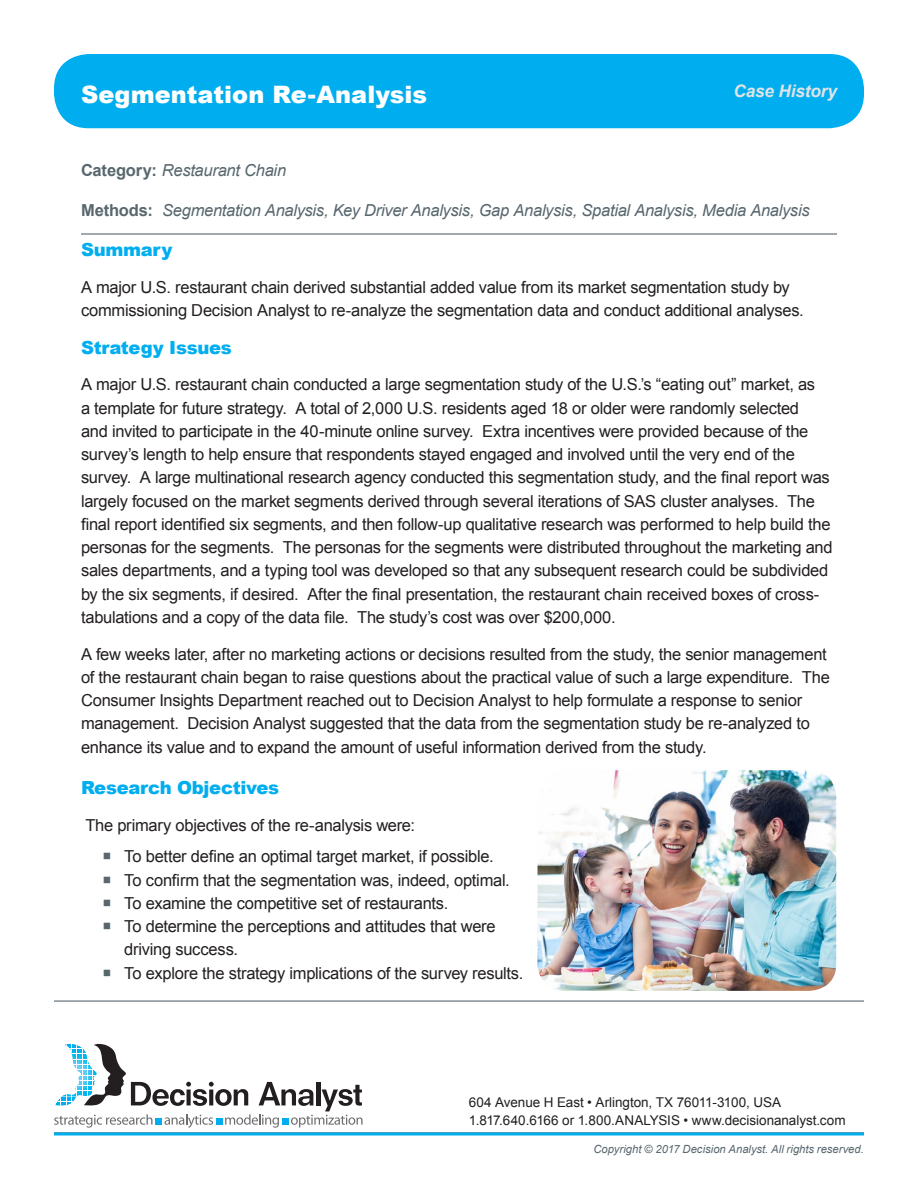
<style>
.page{position:relative;width:918px;height:1188px;background:#fff}
.page>*{position:absolute;margin:0;border:0;box-sizing:border-box;transform-origin:0 0}
.Subhead{font:900 24px "Arial";color:#fff}
.Subhead-2{font:900 18px "Arial";letter-spacing:-.015em;color:#00aeef}
.Body{font:900 18px "Arial";letter-spacing:-.015em;color:#00aeef}
.t1{font:italic 700 17.25px "Arial";letter-spacing:-.01em;color:#dfe3e7}
.Body-2{font:16.5px/23.2px "Arial";letter-spacing:-.015em;color:#231f20}
.methods{font:italic 16.5px "Arial";letter-spacing:-.015em;color:#58676e}
.t2{font:13.5px/18px "Arial";letter-spacing:-.005em;color:#231f20}
.t3{font:italic 11.25px "Arial";color:#58676e}
.s1{font-weight:700;font-style:normal}
</style>
<div class="page">
<div style="left:54px;top:54px;width:810px;height:74px;background:#00aeef;border-radius:34px"></div>
<svg style="left:54px;top:1132px;width:810px;height:4px;background:#31b4e4"></svg>
<hr style="left:54px;top:1000px;width:810px;height:2px;background:#58676e">
<svg style="left:54px;top:1044px;width:309px;height:84px"></svg>
<hr style="left:81px;top:233px;width:756px;height:2px;background:#58676e">
<img style="left:538px;top:770px;width:298px;height:221px">
<p class="Subhead" style="left:81px;top:77px;width:348px">Segmentation Re-Analysis</p>
<p class="t1" style="left:733px;top:80px;width:105px">Case History</p>
<p class="methods" style="left:81px;top:159px;width:207px"><span class="s1">Category:</span> Restaurant Chain</p>
<p class="methods" style="left:81px;top:199px;width:730px"><span class="s1">Methods:</span> Segmentation Analysis, Key Driver Analysis, Gap Analysis, Spatial Analysis, Media Analysis</p>
<p class="Subhead-2" style="left:81px;top:237px;width:93px">Summary</p>
<p class="Body-2" style="left:81px;top:276px;width:724px">A major U.S. restaurant chain derived substantial added value from its market segmentation study by commissioning Decision Analyst to re-analyze the segmentation data and conduct additional analyses.</p>
<p class="Body" style="left:81px;top:334px;width:152px">Strategy Issues</p>
<p class="Body-2" style="left:81px;top:373px;width:753px">A major U.S. restaurant chain conducted a large segmentation study of the U.S.’s “eating out” market, as<br>a template for future strategy. A total of 2,000 U.S. residents aged 18 or older were randomly selected<br>and invited to participate in the 40-minute online survey. Extra incentives were provided because of the survey’s length to help ensure that respondents stayed engaged and involved until the very end of the survey. A large multinational research agency conducted this segmentation study, and the final report was largely focused on the market segments derived through several iterations of SAS cluster analyses. The final report identified six segments, and then follow-up qualitative research was performed to help build the personas for the segments. The personas for the segments were distributed throughout the marketing and sales departments, and a typing tool was developed so that any subsequent research could be subdivided by the six segments, if desired. After the final presentation, the restaurant chain received boxes of cross&shy;tabulations and a copy of the data file. The study’s cost was over $200,000.</p>
<p class="Body-2" style="left:81px;top:642px;width:750px">A few weeks later, after no marketing actions or decisions resulted from the study, the senior management of the restaurant chain began to raise questions about the practical value of such a large expenditure. The Consumer Insights Department reached out to Decision Analyst to help formulate a response to senior management. Decision Analyst suggested that the data from the segmentation study be re-analyzed to enhance its value and to expand the amount of useful information derived from the study.</p>
<p class="Subhead-2" style="left:81px;top:775px;width:200px">Research Objectives</p>
<p class="Body-2" style="left:85px;top:814px;width:331px">The primary objectives of the re-analysis were:</p>
<p class="Body-2" style="left:124px;top:845px;width:371px">To better define an optimal target market, if possible.</p>
<p class="Body-2" style="left:124px;top:868px;width:387px">To confirm that the segmentation was, indeed, optimal.</p>
<p class="Body-2" style="left:124px;top:892px;width:326px">To examine the competitive set of restaurants.</p>
<p class="Body-2" style="left:124px;top:915px;width:373px">To determine the perceptions and attitudes that were driving success.</p>
<p class="Body-2" style="left:124px;top:962px;width:401px">To explore the strategy implications of the survey results.</p>
<p class="t2" style="left:469px;top:1093px;width:378px">604 Avenue H East • Arlington, TX 76011-3100, USA<br>1.817.640.6166 or 1.800.ANALYSIS • www.decisionanalyst.com</p>
<p class="t3" style="left:593px;top:1142px;width:272px">Copyright © 2017 Decision Analyst. All rights reserved.</p>
</div>
